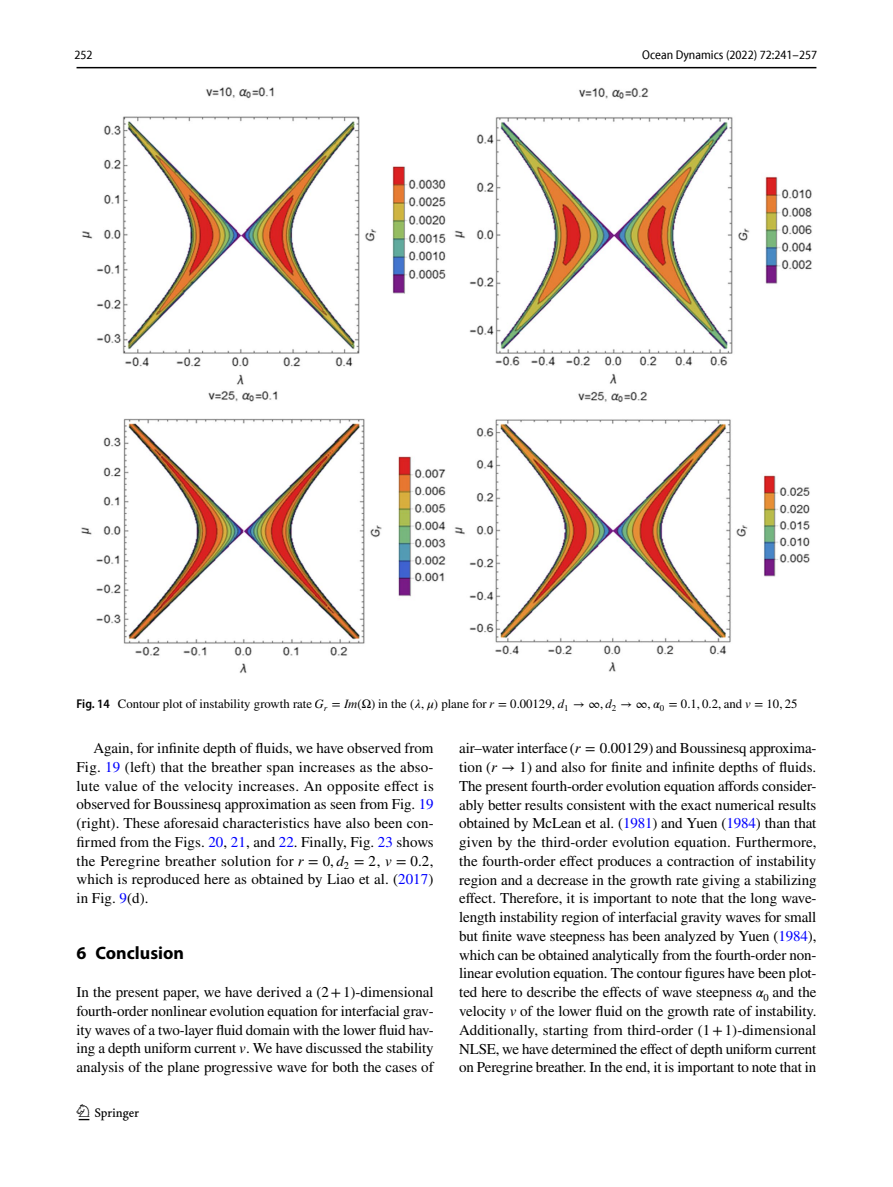
<style>
.page{position:relative;width:893px;height:1187px;background:#fff}
.page>*{position:absolute;margin:0;border:0;box-sizing:border-box;transform-origin:0 0}
.t1{font:22.5px "Springnew Regular 2";color:#000}
.t2{font:700 18px "Myriad Pro";color:#000}
.t3{font:15px/18.8px "STIX";color:#000;text-align:justify}
.t4{font:12.75px "STIX";color:#000}
.t5{font:semi-condensed 12.75px "Myriad Pro Unic";color:#000}
.s1{font-family:"Myriad Pro";font-weight:600;font-stretch:semi-condensed}
.s2{font-family:"STIX General Italic 221"}
.s3{font-family:"STIX Math Regular 204"}
.s4{font-family:"STIX Math Italic 149"}
.s5{font-family:"STIX General Regular 235"}
.s6{font-family:"STIX General Italic 222"}
.s7{font-family:"STIX Math Regular 205"}
.s8{font-family:"STIX General Regular 236"}
.s9{font-family:"STIX General Italic 223"}
.s10{font-family:"STIX Math Sans Regular 16"}
.s11{font-family:"STIX Math Regular 207"}
.s12{font-family:"STIX General Regular 237"}
.s13{font-family:"STIX Math Italic 150"}
.s14{font-family:"STIX Math Regular 208"}
.s15{font-family:"STIX General Regular 238"}
.s16{font-family:"STIX General Italic 224"}
.s17{font-family:"STIX Math Regular 209"}
.s18{font-family:"STIX General Regular 239"}
.s19{color:#00f}
.s20{font-family:"STIX General Italic 220"}
.s21{font-family:"STIX Math Regular 206"}
.s22{font-family:"STIX General Regular 240"}
.s23{font-family:"STIX General Italic 225"}
.s24{font-family:"STIX Math Regular 210"}
.s25{font-family:"STIX General Regular 241"}
.s26{font-family:"STIX General Italic 226"}
.s27{font-family:"STIX Math Regular 202"}
.s28{font-family:"STIX General Italic 217"}
.s29{font-family:"STIX General Regular 232"}
.s30{font-family:"STIX Math Regular 203"}
.s31{font-family:"STIX General Italic 218"}
.s32{font-family:"STIX Math Sans Regular 15"}
.s33{font-family:"STIX General Regular 233"}
.s34{font-family:"STIX Math Italic 148"}
.s35{font-family:"STIX General Italic 219"}
</style>
<div class="page">
<hr style="left:77px;top:67px;width:739px;height:1px;background:#000">
<img style="left:81px;top:87px;width:731px;height:586px">
<p class="t5" style="left:74px;top:50px;width:20px">252</p>
<p class="t5" style="left:642px;top:50px;width:176px">Ocean Dynamics (2022) 72:241–257</p>
<p class="t4" style="left:77px;top:695px;width:722px"><span class="s1">Fig. 14</span> Contour plot of instability growth rate <span class="s2">G</span><sub>r</sub> <span class="s3">=</span> <span class="s2">Im</span><span class="s3">(Ω)</span> in the (<span class="s4">𝜆</span><span class="s5">,</span> <span class="s4">𝜇</span>) plane for <span class="s6">r</span> <span class="s7">=</span> <span class="s8">0.00129</span>, <span class="s9">d</span><sub>1</sub> <span class="s10">→</span> <span class="s11">∞</span><span class="s12">,</span> <span class="s9">d</span><sub>2</sub> <span class="s10">→</span> <span class="s11">∞</span>, <span class="s13">𝛼</span><sub>0</sub> <span class="s14">=</span> <span class="s15">0.1, 0.2,</span> and <span class="s16">v</span> <span class="s17">=</span> <span class="s18">10, 25</span></p>
<p class="t3" style="left:77px;top:739px;width:359px;text-indent:17px">Again, for infinite depth of fluids, we have observed from Fig. <span class="s19">19</span> (left) that the breather span increases as the abso&shy;lute value of the velocity increases. An opposite effect is observed for Boussinesq approximation as seen from Fig. <span class="s19">19 </span>(right). These aforesaid characteristics have also been con&shy;firmed from the Figs. <span class="s19">20</span>, <span class="s19">21</span>, and <span class="s19">22</span>. Finally, Fig. <span class="s19">23</span> shows the Peregrine breather solution for <span class="s20">r</span> <span class="s21">=</span> <span class="s22">0,</span> <span class="s20">d</span><sub>2</sub> <span class="s21">=</span> <span class="s22">2</span>, <span class="s23">v</span> <span class="s24">=</span> <span class="s25">0.2</span>, which is reproduced here as obtained by Liao et al. (<span class="s19">2017</span>) in Fig. <span class="s19">9</span>(d).</p>
<p class="t2" style="left:77px;top:941px;width:109px">6 Conclusion</p>
<p class="t3" style="left:77px;top:983px;width:359px">In the present paper, we have derived a (2+1)-dimensional fourth-order nonlinear evolution equation for interfacial grav&shy;ity waves of a two-layer fluid domain with the lower fluid hav&shy;ing a depth uniform current <span class="s26">v</span>. We have discussed the stability analysis of the plane progressive wave for both the cases of</p>
<h1 class="t1" style="left:79px;top:1104px;width:62px">1 3</h1>
<p class="t3" style="left:459px;top:739px;width:359px">air–water interface <span class="s27">(</span><span class="s28">r</span> <span class="s27">=</span> <span class="s29">0.00129</span><span class="s27">)</span> and Boussinesq approxima&shy;tion <span class="s30">(</span><span class="s31">r</span> <span class="s32">→</span> <span class="s33">1</span><span class="s30">)</span> and also for finite and infinite depths of fluids.<br>The present fourth-order evolution equation affords consider&shy;ably better results consistent with the exact numerical results obtained by McLean et al. (<span class="s19">1981</span>) and Yuen (<span class="s19">1984</span>) than that given by the third-order evolution equation. Furthermore, the fourth-order effect produces a contraction of instability region and a decrease in the growth rate giving a stabilizing effect. Therefore, it is important to note that the long wave&shy;length instability region of interfacial gravity waves for small but finite wave steepness has been analyzed by Yuen (<span class="s19">1984</span>), which can be obtained analytically from the fourth-order non&shy;linear evolution equation. The contour figures have been plot&shy;ted here to describe the effects of wave steepness <span class="s34">𝛼</span><sub>0</sub> and the velocity <span class="s35">v</span> of the lower fluid on the growth rate of instability.<br>Additionally, starting from third-order (1+1)-dimensional NLSE, we have determined the effect of depth uniform current on Peregrine breather. In the end, it is important to note that in</p>
</div>
